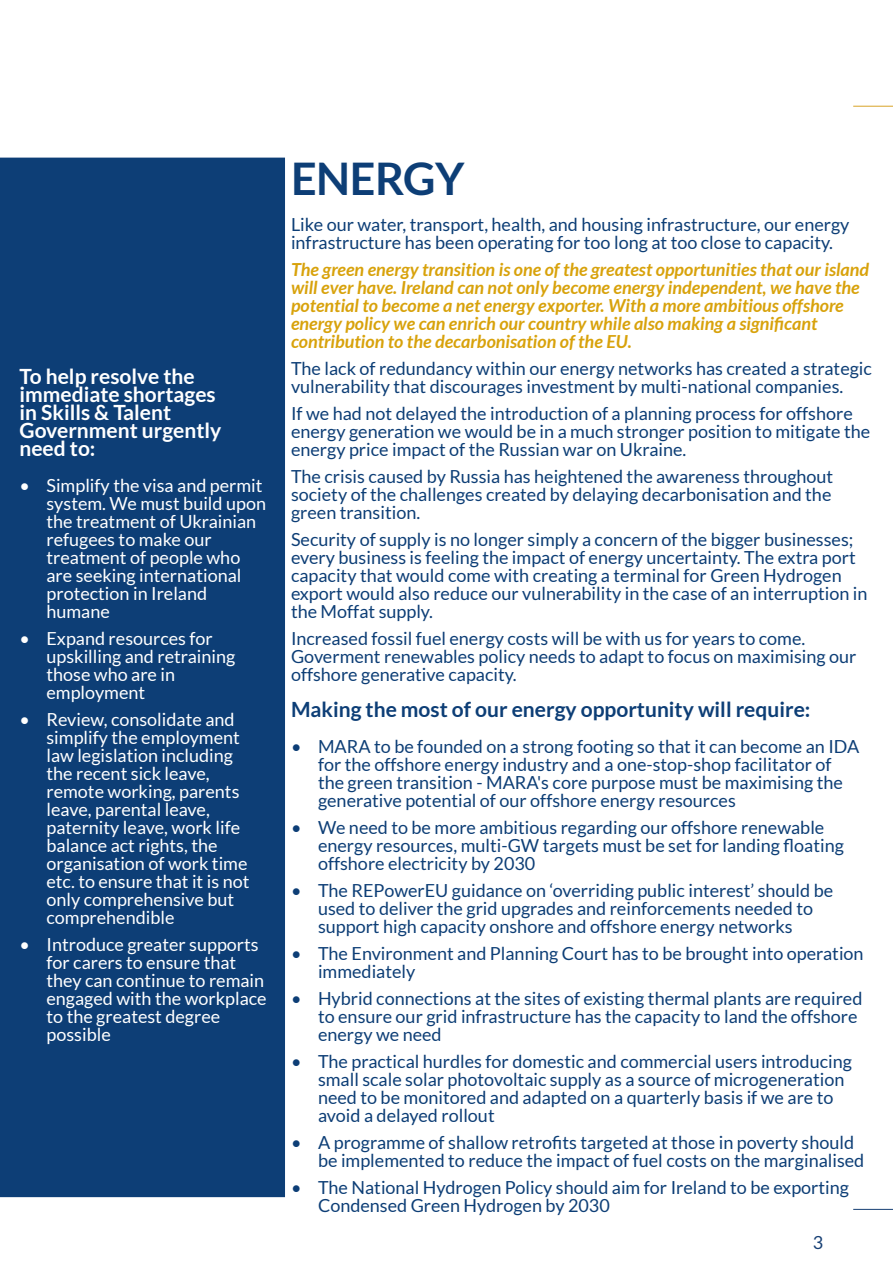
<style>
.page{position:relative;width:893px;height:1263px;background:#fff}
.page>*{position:absolute;margin:0;border:0;box-sizing:border-box;transform-origin:0 0}
.Title_-_Align_Left{font:700 45px "Lato";letter-spacing:-.01em;color:#0d3e76}
.Body_Text{font:700 21px/18px "Lato";color:#fff}
.Body_Text-2{font:700 21px "Lato";color:#0d3e76}
.Body_Text-3{font:18px/18px "Lato";color:#0d3e76}
.t1{font:18px/18px "Lato";color:#fff}
.Body_Text-4{font:italic 700 18px/18px "Lato";color:#d8a20b}
.t2{font:18px "Lato";color:#163f74}
</style>
<div class="page">
<hr style="left:853px;top:106px;width:40px;height:1px;background:#d8a327">
<hr style="left:853px;top:1209px;width:40px;height:1px;background:#163f74">
<div style="left:0;top:158px;width:285px;height:1039px;background:#0d3e76"></div>
<p class="Body_Text" style="left:20px;top:367px;width:203px">To help resolve the immediate shortages in Skills &amp; Talent<br>Government urgently need to:</p>
<p class="t1" style="left:46px;top:476px;width:221px;text-indent:-27px">• Simplify the visa and permit system. We must build upon the treatment of Ukrainian refugees to make our treatment of people who are seeking international protection in Ireland humane</p>
<p class="t1" style="left:46px;top:629px;width:190px;text-indent:-27px">• Expand resources for upskilling and retraining those who are in employment</p>
<p class="t1" style="left:46px;top:710px;width:204px;text-indent:-27px">• Review, consolidate and simplify the employment law legislation including the recent sick leave, remote working, parents leave, parental leave, paternity leave, work life balance act rights, the organisation of work time etc. to ensure that it is not only comprehensive but comprehendible</p>
<p class="t1" style="left:46px;top:935px;width:222px;text-indent:-27px">• Introduce greater supports for carers to ensure that they can continue to remain engaged with the workplace to the greatest degree possible</p>
<p class="Title_-_Align_Left" style="left:291px;top:153px;width:175px">ENERGY</p>
<p class="Body_Text-3" style="left:291px;top:215px;width:560px">Like our water, transport, health, and housing infrastructure, our energy infrastructure has been operating for too long at too close to capacity.</p>
<p class="Body_Text-4" style="left:291px;top:261px;width:580px">The green energy transition is one of the greatest opportunities that our island will ever have. Ireland can not only become energy independent, we have the potential to become a net energy exporter. With a more ambitious offshore energy policy we can enrich our country while also making a significant contribution to the decarbonisation of the EU.</p>
<p class="Body_Text-3" style="left:291px;top:359px;width:582px">The lack of redundancy within our energy networks has created a strategic vulnerability that discourages investment by multi-national companies.</p>
<p class="Body_Text-3" style="left:291px;top:404px;width:581px">If we had not delayed the introduction of a planning process for offshore energy generation we would be in a much stronger position to mitigate the energy price impact of the Russian war on Ukraine.</p>
<p class="Body_Text-3" style="left:291px;top:467px;width:544px;text-align:justify">The crisis caused by Russia has heightened the awareness throughout society of the challenges created by delaying decarbonisation and the green transition.</p>
<p class="Body_Text-3" style="left:291px;top:530px;width:578px">Security of supply is no longer simply a concern of the bigger businesses; every business is feeling the impact of energy uncertainty. The extra port capacity that would come with creating a terminal for Green Hydrogen export would also reduce our vulnerability in the case of an interruption in the Moffat supply.</p>
<p class="Body_Text-3" style="left:291px;top:629px;width:567px">Increased fossil fuel energy costs will be with us for years to come.<br>Goverment renewables policy needs to adapt to focus on maximising our offshore generative capacity.</p>
<p class="Body_Text-2" style="left:291px;top:697px;width:521px">Making the most of our energy opportunity will require:</p>
<p class="Body_Text-3" style="left:318px;top:737px;width:543px;text-indent:-27px">• MARA to be founded on a strong footing so that it can become an IDA for the offshore energy industry and a one-stop-shop facilitator of the green transition - MARA's core purpose must be maximising the generative potential of our offshore energy resources</p>
<p class="Body_Text-3" style="left:318px;top:818px;width:527px;text-indent:-27px">• We need to be more ambitious regarding our offshore renewable energy resources, multi-GW targets must be set for landing floating offshore electricity by 2030</p>
<p class="Body_Text-3" style="left:318px;top:881px;width:517px;text-indent:-27px">• The REPowerEU guidance on ‘overriding public interest’ should be used to deliver the grid upgrades and reinforcements needed to support high capacity onshore and offshore energy networks</p>
<p class="Body_Text-3" style="left:318px;top:944px;width:547px;text-indent:-27px">• The Environment and Planning Court has to be brought into operation immediately</p>
<p class="Body_Text-3" style="left:318px;top:989px;width:546px;text-indent:-27px">• Hybrid connections at the sites of existing thermal plants are required to ensure our grid infrastructure has the capacity to land the offshore energy we need</p>
<p class="Body_Text-3" style="left:318px;top:1052px;width:535px;text-indent:-27px">• The practical hurdles for domestic and commercial users introducing small scale solar photovoltaic supply as a source of microgeneration need to be monitored and adapted on a quarterly basis if we are to avoid a delayed rollout</p>
<p class="Body_Text-3" style="left:318px;top:1133px;width:548px;text-indent:-27px">• A programme of shallow retrofits targeted at those in poverty should be implemented to reduce the impact of fuel costs on the marginalised</p>
<p class="Body_Text-3" style="left:318px;top:1178px;width:532px;text-indent:-27px">• The National Hydrogen Policy should aim for Ireland to be exporting<br>Condensed Green Hydrogen by 2030</p>
<p class="t2" style="left:813px;top:1233px;width:12px">3</p>
</div>
